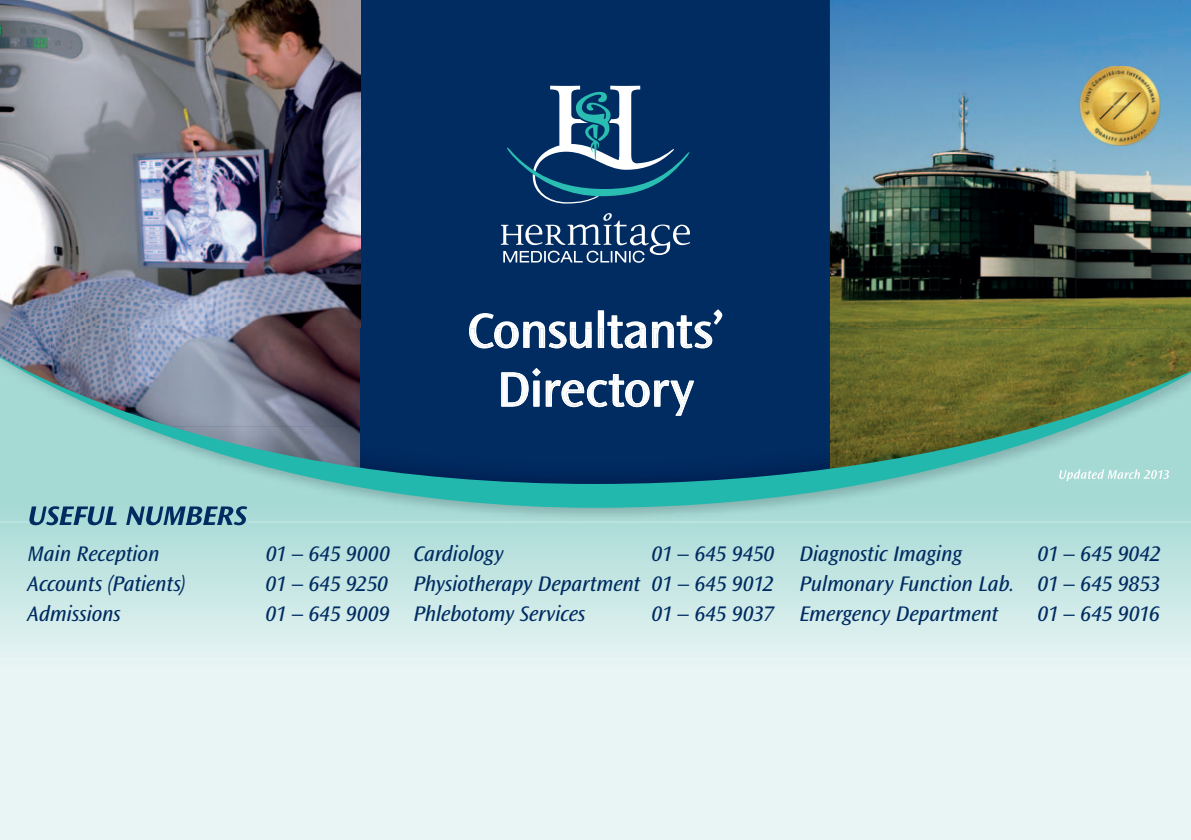
<style>
.page{position:relative;width:1191px;height:840px;background:#fff}
.page>*{position:absolute;margin:0;border:0;box-sizing:border-box;transform-origin:0 0}
.t1{font:semi-expanded 50px "Ocean Sans Std";letter-spacing:-.01em;color:#fff}
.t2{font:italic 700 semi-expanded 28px "Ocean Sans Std";letter-spacing:-.01em;color:#002c62}
.t3{font:italic 22px/30px "Ocean Sans Std";letter-spacing:-.01em;color:#002c62;text-align:justify}
.t4{font:italic 22px "Ocean Sans Std";letter-spacing:.015em;color:#002c62}
</style>
<div class="page">
<div style="left:0;top:0;width:1191px;height:839px;background:#e8f5f4"></div>
<hr style="left:0;top:660px;width:1191px;height:3px;background:#e4f3f2">
<svg style="left:0;top:522px;width:1191px;height:120px;background:#c5e6e3"></svg>
<svg style="left:29px;top:522px;width:218px;height:3px"></svg>
<img style="left:0;top:507px;width:1191px;height:15px">
<img style="left:29px;top:521px;width:218px;height:1px">
<div style="left:360px;top:0;width:470px;height:328px;background:#002c62"></div>
<img style="left:0;top:0;width:360px;height:328px">
<img style="left:830px;top:0;width:361px;height:346px">
<img style="left:28px;top:68px;width:1137px;height:194px">
<svg style="left:469px;top:309px;width:253px;height:19px;background:#244978"></svg>
<img style="left:1077px;top:66px;width:85px;height:80px">
<img style="left:29px;top:507px;width:218px;height:14px">
<img style="left:0;top:328px;width:1187px;height:18px">
<img style="left:469px;top:328px;width:142px;height:18px">
<img style="left:712px;top:328px;width:11px;height:18px">
<img style="left:611px;top:328px;width:101px;height:18px">
<svg style="left:0;top:346px;width:1191px;height:161px;background:#557f86"></svg>
<h1 class="t1" style="left:467px;top:302px;width:257px">Consultants’</h1>
<p class="t2" style="left:28px;top:500px;width:221px">USEFUL NUMBERS</p>
<p class="t3" style="left:28px;top:539px;width:133px">Main Reception</p>
<p class="t4" style="left:266px;top:541px;width:126px">01 – 645 9000</p>
<p class="t3" style="left:28px;top:569px;width:159px">Accounts (Patients)</p>
<p class="t3" style="left:266px;top:569px;width:124px">01 – 645 9250</p>
<p class="t3" style="left:28px;top:599px;width:94px">Admissions</p>
<p class="t3" style="left:266px;top:599px;width:125px">01 – 645 9009</p>
<p class="t3" style="left:413px;top:539px;width:92px">Cardiology</p>
<p class="t3" style="left:413px;top:539px;width:362px;text-indent:238px">01 – 645 9450<br>Physiotherapy Department 01 – 645 9012<br>Phlebotomy Services</p>
<p class="t3" style="left:651px;top:599px;width:124px">01 – 645 9037</p>
<p class="t3" style="left:799px;top:539px;width:164px">Diagnostic Imaging</p>
<p class="t3" style="left:799px;top:539px;width:362px;text-indent:238px">01 – 645 9042<br>Pulmonary Function Lab. 01 – 645 9853<br>Emergency Department</p>
<p class="t3" style="left:1037px;top:599px;width:124px">01 – 645 9016</p>
</div>
